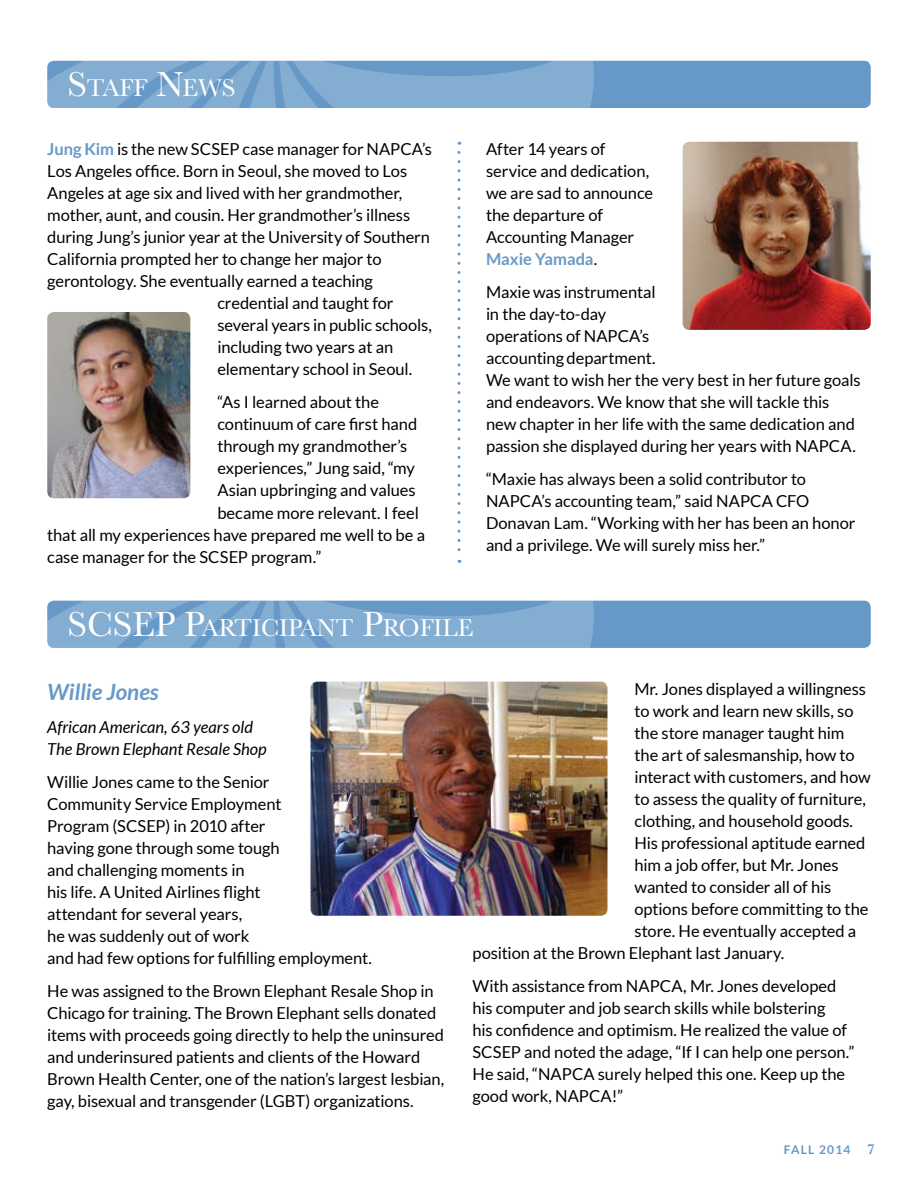
<style>
.page{position:relative;width:918px;height:1188px;background:#fff}
.page>*{position:absolute;margin:0;border:0;box-sizing:border-box;transform-origin:0 0}
.t1{font:25.2px "Baskerville";color:#fff}
.t2{font:italic 700 22.5px "Lato";color:#6799c8}
.t3{font:16.5px/22px "Lato";letter-spacing:-.005em;color:#000}
.t4{font:italic 16.5px/22px "Lato";color:#000}
.t5{font:700 12px "Lato";letter-spacing:.1em;color:#6799c8}
.s1{font-size:36px}
.s2{font-weight:700;color:#6799c8}
.s3{font-family:"Baskerville";font-weight:600;font-size:15px}
</style>
<div class="page">
<div style="left:47px;top:61px;width:824px;height:47px;background:#6799c8;border-radius:7px"></div>
<svg style="left:47px;top:61px;width:547px;height:47px"></svg>
<img style="left:47px;top:312px;width:143px;height:186px">
<img style="left:683px;top:142px;width:188px;height:188px">
<div style="left:47px;top:601px;width:824px;height:47px;background:#6799c8;border-radius:7px"></div>
<svg style="left:47px;top:601px;width:551px;height:47px"></svg>
<img style="left:310px;top:682px;width:298px;height:234px">
<svg style="left:458px;top:152px;width:2px;height:411px"></svg>
<h1 class="t1" style="left:68px;top:72px;width:169px"><span class="s1">S</span>TAFF <span class="s1">N</span>EWS</h1>
<p class="t3" style="left:47px;top:138px;width:386px"><span class="s2">Jung Kim</span> is the new SCSEP case manager for NAPCA’s</p>
<p class="t3" style="left:47px;top:160px;width:362px">Los Angeles office. Born in Seoul, she moved to Los</p>
<p class="t3" style="left:47px;top:182px;width:357px">Angeles at age six and lived with her grandmother,</p>
<p class="t3" style="left:47px;top:204px;width:364px">mother, aunt, and cousin. Her grandmother’s illness</p>
<p class="t3" style="left:47px;top:226px;width:384px">during Jung’s junior year at the University of Southern</p>
<p class="t3" style="left:47px;top:248px;width:336px">California prompted her to change her major to</p>
<p class="t3" style="left:47px;top:270px;width:327px">gerontology. She eventually earned a teaching</p>
<p class="t3" style="left:217px;top:292px;width:178px">credential and taught for</p>
<p class="t3" style="left:217px;top:314px;width:216px">several years in public schools,</p>
<p class="t3" style="left:217px;top:336px;width:177px">including two years at an</p>
<p class="t3" style="left:217px;top:358px;width:196px">elementary school in Seoul.</p>
<p class="t3" style="left:217px;top:391px;width:163px">“As I learned about the</p>
<p class="t3" style="left:217px;top:413px;width:201px">continuum of care first hand</p>
<p class="t3" style="left:217px;top:435px;width:191px">through my grandmother’s</p>
<p class="t3" style="left:217px;top:457px;width:199px">experiences,” Jung said, “my</p>
<p class="t3" style="left:217px;top:479px;width:200px">Asian upbringing and values</p>
<p class="t3" style="left:217px;top:501px;width:203px">became more relevant. I feel</p>
<p class="t3" style="left:47px;top:523px;width:379px">that all my experiences have prepared me well to be a</p>
<p class="t3" style="left:47px;top:546px;width:276px">case manager for the SCSEP program.”</p>
<p class="t3" style="left:486px;top:138px;width:169px">After 14 years of service and dedication, we are sad to announce the departure of<br>Accounting Manager<br><span class="s2">Maxie Yamada</span>.</p>
<p class="t3" style="left:486px;top:281px;width:376px">Maxie was instrumental<br>in the day-to-day<br>operations of NAPCA’s<br>accounting department.<br>We want to wish her the very best in her future goals and endeavors. We know that she will tackle this new chapter in her life with the same dedication and passion she displayed during her years with NAPCA.</p>
<p class="t3" style="left:486px;top:468px;width:371px">“Maxie has always been a solid contributor to NAPCA’s accounting team,” said NAPCA CFO Donavan Lam. “Working with her has been an honor and a privilege. We will surely miss her.”</p>
<h1 class="t1" style="left:68px;top:612px;width:238px"><span class="s1">SCSEP P</span>ARTICIPAN</h1>
<h1 class="t1" style="left:336px;top:612px;width:139px">T <span class="s1">P</span>ROFILE</h1>
<h2 class="t2" style="left:47px;top:679px;width:113px">Willie Jones</h2>
<p class="t4" style="left:47px;top:716px;width:221px">African American, 63 years old<br>The Brown Elephant Resale Shop</p>
<p class="t3" style="left:47px;top:770px;width:326px">Willie Jones came to the Senior<br>Community Service Employment<br>Program (SCSEP) in 2010 after<br>having gone through some tough<br>and challenging moments in<br>his life. A United Airlines flight<br>attendant for several years,<br>he was suddenly out of work<br>and had few options for fulfilling employment.</p>
<p class="t3" style="left:47px;top:980px;width:399px">He was assigned to the Brown Elephant Resale Shop in Chicago for training. The Brown Elephant sells donated items with proceeds going directly to help the uninsured and underinsured patients and clients of the Howard Brown Health Center, one of the nation’s largest lesbian, gay, bisexual and transgender (LGBT) organizations.</p>
<p class="t3" style="left:635px;top:678px;width:233px">Mr. Jones displayed a willingness</p>
<p class="t3" style="left:635px;top:700px;width:221px">to work and learn new skills, so</p>
<p class="t3" style="left:635px;top:722px;width:211px">the store manager taught him</p>
<p class="t3" style="left:635px;top:744px;width:222px">the art of salesmanship, how to</p>
<p class="t3" style="left:635px;top:766px;width:238px">interact with customers, and how</p>
<p class="t3" style="left:635px;top:788px;width:233px">to assess the quality of furniture,</p>
<p class="t3" style="left:635px;top:810px;width:220px">clothing, and household goods.</p>
<p class="t3" style="left:635px;top:832px;width:233px">His professional aptitude earned</p>
<p class="t3" style="left:635px;top:854px;width:206px">him a job offer, but Mr. Jones</p>
<p class="t3" style="left:635px;top:876px;width:198px">wanted to consider all of his</p>
<p class="t3" style="left:635px;top:898px;width:236px">options before committing to the</p>
<p class="t3" style="left:635px;top:920px;width:223px">store. He eventually accepted a</p>
<p class="t3" style="left:473px;top:942px;width:313px">position at the Brown Elephant last January.</p>
<p class="t3" style="left:473px;top:975px;width:384px">With assistance from NAPCA, Mr. Jones developed his computer and job search skills while bolstering<br>his confidence and optimism. He realized the value of SCSEP and noted the adage, “If I can help one person.” He said, “NAPCA surely helped this one. Keep up the good work, NAPCA!”</p>
<p class="t5" style="left:784px;top:1143px;width:92px">Fall 2014 <span class="s3">7</span></p>
</div>
